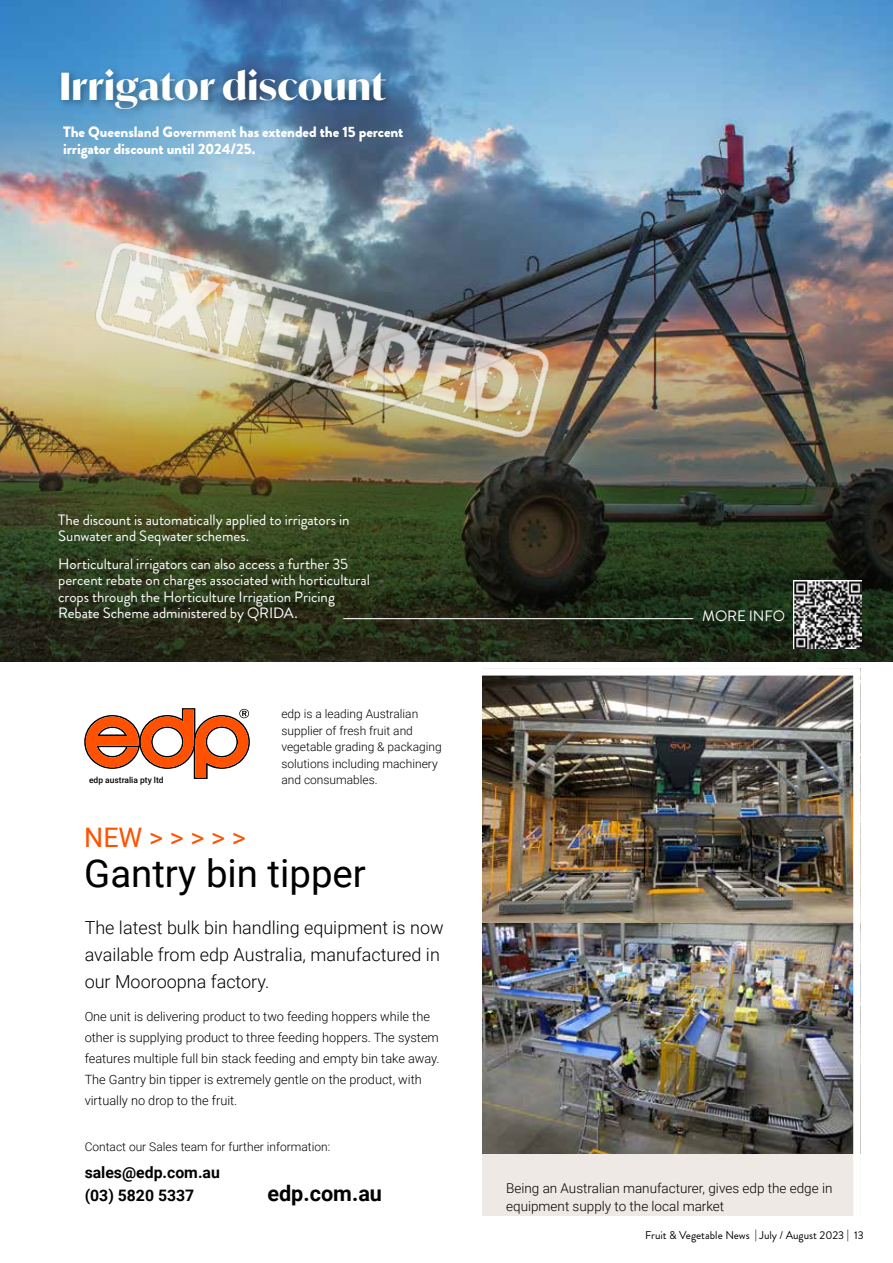
<style>
.page{position:relative;width:893px;height:1263px;background:#fff}
.page>*{position:absolute;margin:0;border:0;box-sizing:border-box;transform-origin:0 0}
.t1{font:38.4px "Roboto";color:#000}
.t2{font:700 37.5px "Ivy Mode";letter-spacing:.01em;color:#fff}
.t3{font:26.85px "Roboto";color:#ff5100}
.t4{font:700 21.6px "Roboto";color:#000}
.t5{font:300 18px/27px "Roboto";color:#000}
.t6{font:700 15.75px/23px "Roboto";color:#000}
.t7{font:15px/16.5px "Brandon Grotesque";letter-spacing:-.005em;color:#fff}
.t8{font:900 15px/16.5px "Brandon Grotesque";letter-spacing:-.005em;color:#fff}
.t9{font:300 13.5px/18px "Roboto";color:#000}
.t10{font:300 12.75px/21px "Roboto";color:#000}
.t11{font:300 12px/16.5px "Roboto";color:#000}
.t12{font:11.25px "Brandon Grotesque";color:#000}
.t13{font:500 8.4px "Roboto";color:#000}
</style>
<div class="page">
<img style="left:0;top:0;width:893px;height:662px">
<img style="left:482px;top:668px;width:379px;height:547px">
<svg style="left:84px;top:708px;width:166px;height:71px"></svg>
<div style="left:56px;top:64px;width:340px;height:56px;background:#000;opacity:.4"></div>
<svg style="left:794px;top:581px;width:68px;height:68px"></svg>
<img style="left:795px;top:581px;width:66px;height:67px">
<hr style="left:343px;top:618px;width:350px;height:1px;background:#fff">
<img style="left:45px;top:84px;width:554px;height:513px">
<h2 class="t2" style="left:59px;top:61px;width:328px">Irrigator discount</h2>
<p class="t8" style="left:63px;top:124px;width:342px">The Queensland Government has extended the 15 percent irrigator discount until 2024/25.</p>
<p class="t7" style="left:58px;top:512px;width:293px">The discount is automatically applied to irrigators in<br>Sunwater and Seqwater schemes.</p>
<p class="t7" style="left:58px;top:555px;width:313px">Horticultural irrigators can also access a further 35 percent rebate on charges associated with horticultural crops through the Horticulture Irrigation Pricing Rebate Scheme administered by QRIDA.</p>
<p class="t13" style="left:89px;top:774px;width:76px">edp australia pty ltd</p>
<p class="t11" style="left:281px;top:705px;width:162px">edp is a leading Australian supplier of fresh fruit and vegetable grading &amp; packaging solutions including machinery and consumables.</p>
<h3 class="t3" style="left:84px;top:818px;width:163px">NEW &gt; &gt; &gt; &gt; &gt;</h3>
<h1 class="t1" style="left:84px;top:846px;width:283px">Gantry bin tipper</h1>
<p class="t5" style="left:85px;top:914px;width:360px">The latest bulk bin handling equipment is now available from edp Australia, manufactured in our Mooroopna factory.</p>
<p class="t10" style="left:85px;top:1005px;width:356px">One unit is delivering product to two feeding hoppers while the other is supplying product to three feeding hoppers. The system features multiple full bin stack feeding and empty bin take away.<br>The Gantry bin tipper is extremely gentle on the product, with virtually no drop to the fruit.</p>
<p class="t11" style="left:85px;top:1138px;width:247px">Contact our Sales team for further information:</p>
<p class="t6" style="left:85px;top:1160px;width:137px">sales@edp.com.au (03) 5820 5337</p>
<h3 class="t4" style="left:267px;top:1178px;width:116px">edp.com.au</h3>
<p class="t7" style="left:702px;top:608px;width:84px">MORE INFO</p>
<p class="t9" style="left:506px;top:1178px;width:328px">Being an Australian manufacturer, gives edp the edge in equipment supply to the local market</p>
<p class="t12" style="left:645px;top:1227px;width:220px">Fruit &amp; Vegetable News | July / August 2023 | 13</p>
</div>
